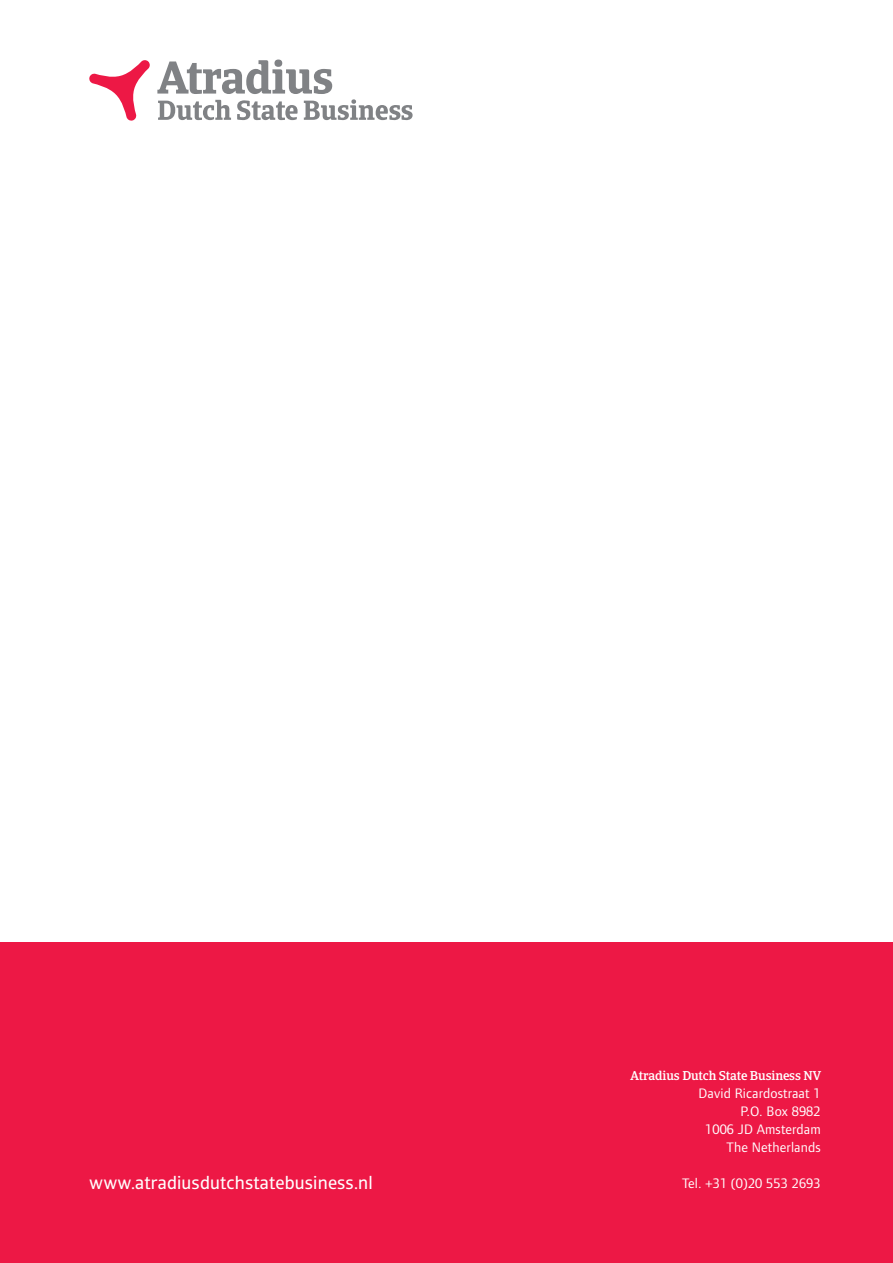
<style>
.page{position:relative;width:893px;height:1263px;background:#fff}
.page>*{position:absolute;margin:0;border:0;box-sizing:border-box;transform-origin:0 0}
.t1{font:18px "Catalana Sans";letter-spacing:.01em;color:#fff}
.t2{font:14.25px "Foundry Form Sans";letter-spacing:.01em;color:#fff}
.t3{font:500 12.75px "Catalana";letter-spacing:-.01em;color:#fff}
</style>
<div class="page">
<div style="left:0;top:942px;width:893px;height:321px;background:#ed1845"></div>
<svg style="left:89px;top:60px;width:61px;height:61px"></svg>
<svg style="left:157px;top:60px;width:256px;height:60px"></svg>
<p class="t3" style="left:631px;top:1068px;width:192px">Atradius Dutch State Business NV</p>
<p class="t2" style="left:698px;top:1085px;width:124px">David Ricardostraat 1</p>
<p class="t2" style="left:740px;top:1103px;width:82px">P.O. Box 8982</p>
<p class="t2" style="left:705px;top:1121px;width:117px">1006 JD Amsterdam</p>
<p class="t2" style="left:726px;top:1139px;width:96px">The Netherlands</p>
<p class="t1" style="left:89px;top:1172px;width:285px">www.atradiusdutchstatebusiness.nl</p>
<p class="t2" style="left:682px;top:1175px;width:140px">Tel. +31 (0)20 553 2693</p>
</div>
